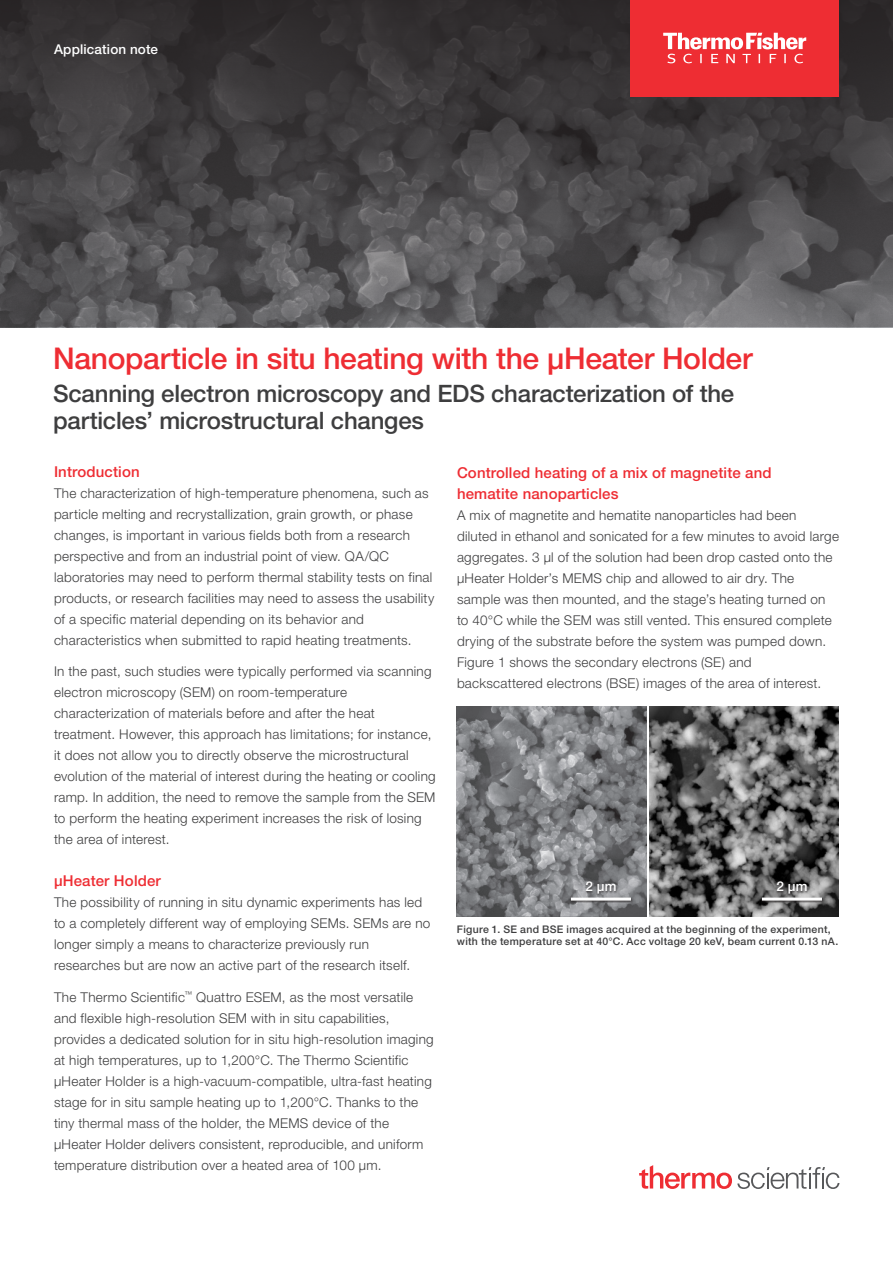
<style>
.page{position:relative;width:893px;height:1263px;background:#fff}
.page>*{position:absolute;margin:0;border:0;box-sizing:border-box;transform-origin:0 0}
.t1{font:500 30px "Helvetica Neue LTW1 G";letter-spacing:-.01em;color:#ee2d33}
.t2{font:500 24px/27px "Helvetica Neue LTW1 G";letter-spacing:-.01em;color:#3e3e3f}
.t3{font:500 15px/21px "Helvetica Neue LTW1 G";letter-spacing:.01em;color:#ee2d33}
.t4{font:300 13.5px/21px "Helvetica Neue LTW1 G";letter-spacing:.02em;color:#3e3e3f}
.t5{font:500 13.5px "Helvetica Neue LTW1 G";letter-spacing:.015em;color:#fff}
.t6{font:500 10.5px/12.6px "Helvetica Neue LTW1 G";letter-spacing:.03em;color:#3e3e3f}
</style>
<div class="page">
<svg style="left:0;top:0;width:893px;height:327px;background:#464446"></svg>
<img style="left:649px;top:707px;width:190px;height:210px">
<div style="left:761px;top:881px;width:64px;height:22px;background:#231f20;opacity:.75"></div>
<hr style="left:762px;top:897px;width:60px;height:3px;background:#fff">
<svg style="left:457px;top:707px;width:190px;height:210px;background:#7c7d80"></svg>
<div style="left:570px;top:881px;width:64px;height:22px;background:#231f20;opacity:.75"></div>
<hr style="left:571px;top:897px;width:60px;height:3px;background:#fff">
<svg style="left:639px;top:1165px;width:200px;height:24px"></svg>
<div style="left:630px;top:0;width:209px;height:96px;background:#ee2d33"></div>
<svg style="left:663px;top:33px;width:143px;height:30px"></svg>
<p class="t5" style="left:54px;top:41px;width:106px">Application note</p>
<h1 class="t1" style="left:53px;top:341px;width:701px">Nanoparticle in situ heating with the µHeater Holder</h1>
<h2 class="t2" style="left:53px;top:380px;width:683px">Scanning electron microscopy and EDS characterization of the particles’ microstructural changes</h2>
<p class="t3" style="left:54px;top:461px;width:87px">Introduction</p>
<p class="t4" style="left:54px;top:482px;width:382px">The characterization of high-temperature phenomena, such as particle melting and recrystallization, grain growth, or phase changes, is important in various fields both from a research perspective and from an industrial point of view. QA/QC laboratories may need to perform thermal stability tests on final products, or research facilities may need to assess the usability of a specific material depending on its behavior and characteristics when submitted to rapid heating treatments.</p>
<p class="t4" style="left:54px;top:661px;width:383px">In the past, such studies were typically performed via scanning electron microscopy (SEM) on room-temperature characterization of materials before and after the heat treatment. However, this approach has limitations; for instance, it does not allow you to directly observe the microstructural evolution of the material of interest during the heating or cooling ramp. In addition, the need to remove the sample from the SEM to perform the heating experiment increases the risk of losing the area of interest.</p>
<p class="t3" style="left:54px;top:870px;width:108px">μHeater Holder</p>
<p class="t4" style="left:54px;top:892px;width:378px">The possibility of running in situ dynamic experiments has led to a completely different way of employing SEMs. SEMs are no longer simply a means to characterize previously run researches but are now an active part of the research itself.</p>
<p class="t4" style="left:54px;top:986px;width:381px">The Thermo Scientific<sup>™</sup> Quattro ESEM, as the most versatile and flexible high-resolution SEM with in situ capabilities, provides a dedicated solution for in situ high-resolution imaging at high temperatures, up to 1,200°C. The Thermo Scientific µHeater Holder is a high-vacuum-compatible, ultra-fast heating stage for in situ sample heating up to 1,200°C. Thanks to the tiny thermal mass of the holder, the MEMS device of the μHeater Holder delivers consistent, reproducible, and uniform temperature distribution over a heated area of 100 µm.</p>
<p class="t3" style="left:457px;top:462px;width:316px">Controlled heating of a mix of magnetite and hematite nanoparticles</p>
<p class="t4" style="left:457px;top:505px;width:383px">A mix of magnetite and hematite nanoparticles had been diluted in ethanol and sonicated for a few minutes to avoid large aggregates. 3 µl of the solution had been drop casted onto the µHeater Holder’s MEMS chip and allowed to air dry. The sample was then mounted, and the stage’s heating turned on to 40°C while the SEM was still vented. This ensured complete drying of the substrate before the system was pumped down.<br>Figure 1 shows the secondary electrons (SE) and backscattered electrons (BSE) images of the area of interest.</p>
<p class="t5" style="left:585px;top:878px;width:32px">2 μm</p>
<p class="t5" style="left:776px;top:878px;width:32px">2 μm</p>
<p class="t6" style="left:457px;top:922px;width:383px">Figure 1. SE and BSE images acquired at the beginning of the experiment, with the temperature set at 40°C. Acc voltage 20 keV, beam current 0.13 nA.</p>
</div>
